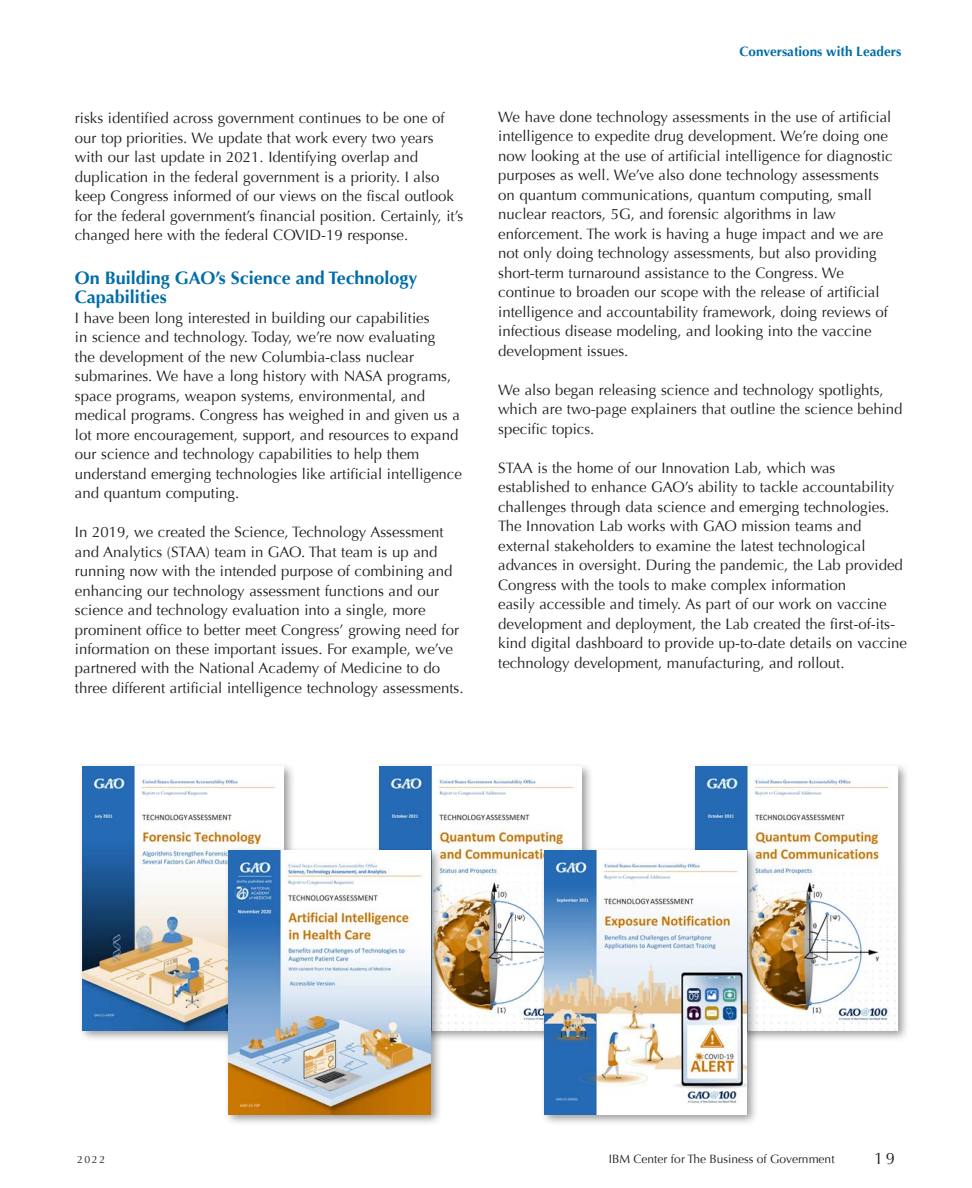
<style>
.page{position:relative;width:972px;height:1188px;background:#fff}
.page>*{position:absolute;margin:0;border:0;box-sizing:border-box;transform-origin:0 0}
.t1{font:700 18px/19.5px "Optima";color:#006da9}
.t2{font:16.5px "Optima";color:#231f20}
.t3{font:15px/19.5px "Optima";color:#231f20}
.t4{font:700 13.5px "Optima";color:#006da9}
.t5{font:12px "Optima";color:#231f20}
.t6{font:10.5px "Optima";color:#231f20}
</style>
<div class="page">
<div style="left:691px;top:762px;width:218px;height:281px;background:#231f20;opacity:.45"></div>
<img style="left:696px;top:767px;width:201px;height:263px">
<div style="left:78px;top:762px;width:218px;height:281px;background:#231f20;opacity:.45"></div>
<img style="left:82px;top:767px;width:202px;height:263px">
<div style="left:376px;top:762px;width:218px;height:281px;background:#231f20;opacity:.45"></div>
<img style="left:380px;top:767px;width:202px;height:263px">
<div style="left:540px;top:846px;width:218px;height:280px;background:#231f20;opacity:.45"></div>
<img style="left:544px;top:850px;width:202px;height:264px">
<div style="left:224px;top:846px;width:219px;height:280px;background:#231f20;opacity:.45"></div>
<img style="left:229px;top:850px;width:201px;height:264px">
<p class="t3" style="left:75px;top:109px;width:390px">risks identified across government continues to be one of our top priorities. We update that work every two years with our last update in 2021. Identifying overlap and duplication in the federal government is a priority. I also keep Congress informed of our views on the fiscal outlook for the federal government’s financial position. Certainly, it’s changed here with the federal COVID-19 response.</p>
<p class="t1" style="left:75px;top:268px;width:344px">On Building GAO’s Science and Technology<br>Capabilities</p>
<p class="t3" style="left:75px;top:308px;width:388px">I have been long interested in building our capabilities<br>in science and technology. Today, we’re now evaluating<br>the development of the new Columbia-class nuclear submarines. We have a long history with NASA programs, space programs, weapon systems, environmental, and medical programs. Congress has weighed in and given us a lot more encouragement, support, and resources to expand our science and technology capabilities to help them understand emerging technologies like artificial intelligence and quantum computing.</p>
<p class="t3" style="left:75px;top:522px;width:390px">In 2019, we created the Science, Technology Assessment and Analytics (STAA) team in GAO. That team is up and running now with the intended purpose of combining and enhancing our technology assessment functions and our science and technology evaluation into a single, more prominent office to better meet Congress’ growing need for information on these important issues. For example, we’ve partnered with the National Academy of Medicine to do three different artificial intelligence technology assessments.</p>
<p class="t4" style="left:740px;top:44px;width:163px">Conversations with Leaders</p>
<p class="t3" style="left:498px;top:107px;width:396px">We have done technology assessments in the use of artificial intelligence to expedite drug development. We’re doing one now looking at the use of artificial intelligence for diagnostic purposes as well. We’ve also done technology assessments on quantum communications, quantum computing, small nuclear reactors, 5G, and forensic algorithms in law enforcement. The work is having a huge impact and we are not only doing technology assessments, but also providing short-term turnaround assistance to the Congress. We continue to broaden our scope with the release of artificial intelligence and accountability framework, doing reviews of infectious disease modeling, and looking into the vaccine development issues.</p>
<p class="t3" style="left:498px;top:380px;width:406px">We also began releasing science and technology spotlights, which are two-page explainers that outline the science behind specific topics.</p>
<p class="t3" style="left:498px;top:458px;width:410px">STAA is the home of our Innovation Lab, which was established to enhance GAO’s ability to tackle accountability challenges through data science and emerging technologies.<br>The Innovation Lab works with GAO mission teams and external stakeholders to examine the latest technological advances in oversight. During the pandemic, the Lab provided Congress with the tools to make complex information<br>easily accessible and timely. As part of our work on vaccine development and deployment, the Lab created the first-of-its&shy;kind digital dashboard to provide up-to-date details on vaccine technology development, manufacturing, and rollout.</p>
<p class="t6" style="left:77px;top:1154px;width:30px">2022</p>
<p class="t5" style="left:609px;top:1152px;width:227px">IBM Center for The Business of Government</p>
<p class="t2" style="left:874px;top:1149px;width:22px">19</p>
</div>
